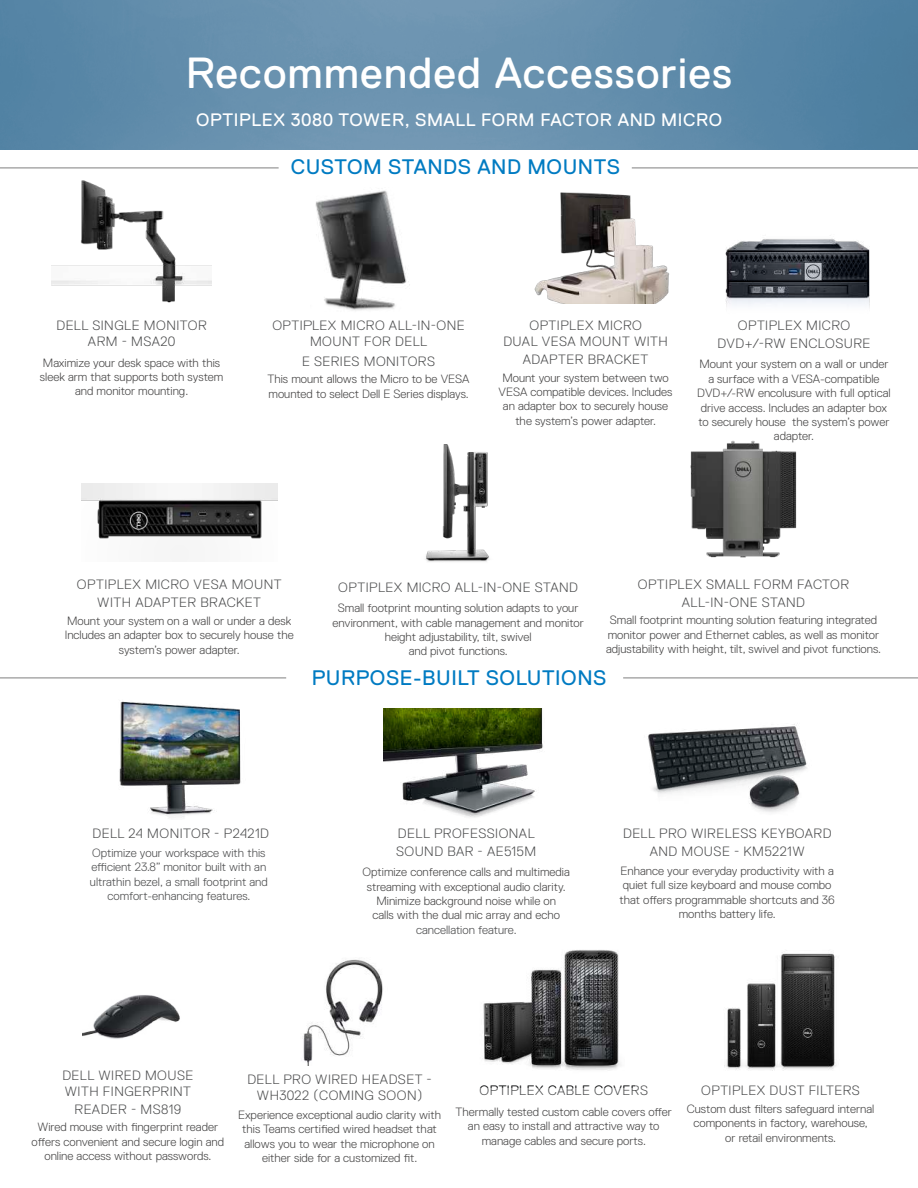
<style>
.page{position:relative;width:918px;height:1188px;background:#fff}
.page>*{position:absolute;margin:0;border:0;box-sizing:border-box;transform-origin:0 0}
.t1{font:43.5px "Dell Replica";letter-spacing:.025em;color:#fff}
.t2{font:21px "Dell Replica";letter-spacing:.025em;color:#007bc2}
.t3{font:18px "Dell Replica";letter-spacing:.035em;color:#fff}
.t4{font:300 13.5px/18px "Dell Replica";letter-spacing:.035em;color:#4b4c4d;text-align:center}
.t5{font:300 12px/14.4px "Dell Replica";color:#454444;text-align:center}
.t6{font:300 12px/14.4px "Dell Replica";color:#4b4c4d;text-align:center}
</style>
<div class="page">
<img style="left:0;top:0;width:918px;height:150px">
<hr style="left:0;top:677px;width:286px;height:2px;background:#aaa">
<hr style="left:0;top:167px;width:279px;height:2px;background:#aaa">
<hr style="left:623px;top:677px;width:295px;height:2px;background:#aaa">
<hr style="left:632px;top:167px;width:286px;height:2px;background:#aaa">
<img style="left:383px;top:708px;width:160px;height:110px">
<img style="left:534px;top:192px;width:135px;height:112px">
<img style="left:52px;top:180px;width:159px;height:123px">
<img style="left:725px;top:238px;width:145px;height:70px">
<img style="left:81px;top:483px;width:196px;height:56px">
<img style="left:315px;top:190px;width:95px;height:121px">
<img style="left:425px;top:444px;width:65px;height:118px">
<img style="left:690px;top:440px;width:107px;height:118px">
<img style="left:119px;top:701px;width:122px;height:117px">
<img style="left:648px;top:724px;width:159px;height:89px">
<img style="left:82px;top:995px;width:98px;height:44px">
<img style="left:302px;top:959px;width:81px;height:106px">
<img style="left:724px;top:950px;width:113px;height:121px">
<img style="left:483px;top:950px;width:138px;height:120px">
<h1 class="t1" style="left:186px;top:49px;width:548px">Recommended Accessories</h1>
<h3 class="t3" style="left:196px;top:110px;width:528px">OPTIPLEX 3080 TOWER, SMALL FORM FACTOR AND MICRO</h3>
<h2 class="t2" style="left:291px;top:155px;width:331px">CUSTOM STANDS AND MOUNTS</h2>
<p class="t4" style="left:56px;top:317px;width:152px;line-height:16.2px">DELL SINGLE MONITOR<br>ARM - MSA20</p>
<p class="t5" style="left:40px;top:355px;width:185px">Maximize your desk space with this sleek arm that supports both system and monitor mounting.</p>
<p class="t4" style="left:272px;top:317px;width:194px;line-height:16.2px">OPTIPLEX MICRO ALL-IN-ONE<br>MOUNT FOR DELL</p>
<p class="t4" style="left:302px;top:352px;width:134px">E SERIES MONITORS</p>
<p class="t5" style="left:267px;top:372px;width:204px;text-align:left">This mount allows the Micro to be VESA mounted to select Dell E Series displays.</p>
<p class="t4" style="left:503px;top:317px;width:166px;line-height:16.2px">OPTIPLEX MICRO<br>DUAL VESA MOUNT WITH</p>
<p class="t4" style="left:523px;top:351px;width:127px">ADAPTER BRACKET</p>
<p class="t5" style="left:499px;top:370px;width:175px">Mount your system between two<br>VESA compatible devices. Includes an adapter box to securely house the system’s power adapter.</p>
<p class="t4" style="left:718px;top:316px;width:154px">OPTIPLEX MICRO<br>DVD+/-RW ENCLOSURE</p>
<p class="t5" style="left:697px;top:357px;width:195px">Mount your system on a wall or under a surface with a VESA-compatible<br>DVD+/-RW encolusure with full optical drive access. Includes an adapter box to securely house the system’s power adapter.</p>
<p class="t4" style="left:77px;top:576px;width:206px">OPTIPLEX MICRO VESA MOUNT<br>WITH ADAPTER BRACKET</p>
<p class="t5" style="left:65px;top:614px;width:230px">Mount your system on a wall or under a desk<br>Includes an adapter box to securely house the system’s power adapter.</p>
<p class="t4" style="left:338px;top:578px;width:241px">OPTIPLEX MICRO ALL-IN-ONE STAND</p>
<p class="t5" style="left:333px;top:601px;width:253px">Small footprint mounting solution adapts to your environment, with cable management and monitor height adjustability, tilt, swivel<br>and pivot functions.</p>
<p class="t4" style="left:638px;top:575px;width:213px">OPTIPLEX SMALL FORM FACTOR<br>ALL-IN-ONE STAND</p>
<p class="t5" style="left:606px;top:613px;width:277px">Small footprint mounting solution featuring integrated monitor power and Ethernet cables, as well as monitor adjustability with height, tilt, swivel and pivot functions.</p>
<h2 class="t2" style="left:312px;top:666px;width:296px">PURPOSE-BUILT SOLUTIONS</h2>
<p class="t4" style="left:93px;top:824px;width:178px">DELL 24 MONITOR - P2421D</p>
<p class="t6" style="left:90px;top:845px;width:179px">Optimize your workspace with this efficient 23.8” monitor built with an ultrathin bezel, a small footprint and comfort-enhancing features.</p>
<p class="t4" style="left:396px;top:824px;width:142px;text-align:left">DELL PROFESSIONAL<br>SOUND BAR - AE515M</p>
<p class="t5" style="left:363px;top:865px;width:209px">Optimize conference calls and multimedia streaming with exceptional audio clarity.<br>Minimize background noise while on<br>calls with the dual mic array and echo</p>
<p class="t6" style="left:416px;top:923px;width:102px">cancellation feature.</p>
<p class="t4" style="left:623px;top:824px;width:210px">DELL PRO WIRELESS KEYBOARD<br>AND MOUSE - KM5221W</p>
<p class="t5" style="left:620px;top:863px;width:217px">Enhance your everyday productivity with a quiet full size keyboard and mouse combo that offers programmable shortcuts and 36 months battery life.</p>
<p class="t4" style="left:62px;top:1067px;width:133px;line-height:16.2px;text-align:left">DELL WIRED MOUSE<br>WITH FINGERPRINT</p>
<p class="t4" style="left:75px;top:1100px;width:108px">READER - MS819</p>
<p class="t5" style="left:32px;top:1120px;width:194px">Wired mouse with fingerprint reader offers convenient and secure login and online access without passwords.</p>
<p class="t4" style="left:247px;top:1071px;width:186px;line-height:16.2px">DELL PRO WIRED HEADSET -<br>WH3022 (COMING SOON)</p>
<p class="t5" style="left:238px;top:1108px;width:205px">Experience exceptional audio clarity with this Teams certified wired headset that allows you to wear the microphone on either side for a customized fit.</p>
<p class="t4" style="left:480px;top:1082px;width:170px">OPTIPLEX CABLE COVERS</p>
<p class="t5" style="left:456px;top:1104px;width:218px">Thermally tested custom cable covers offer an easy to install and attractive way to manage cables and secure ports.</p>
<p class="t4" style="left:701px;top:1082px;width:160px">OPTIPLEX DUST FILTERS</p>
<p class="t5" style="left:687px;top:1101px;width:189px">Custom dust filters safeguard internal components in factory, warehouse, or retail environments.</p>
</div>
